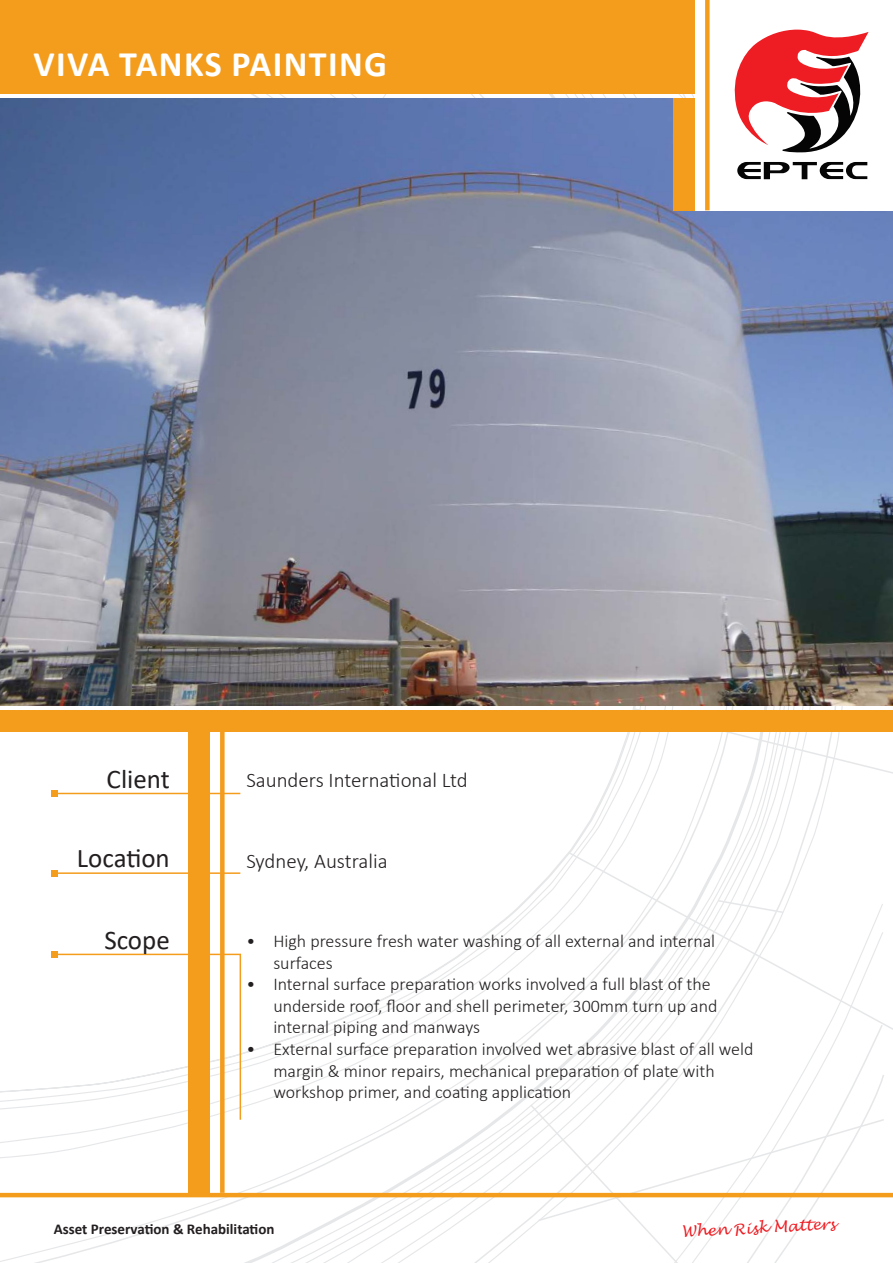
<style>
.page{position:relative;width:893px;height:1263px;background:#fff}
.page>*{position:absolute;margin:0;border:0;box-sizing:border-box;transform-origin:0 0}
.t1{font:700 36px "Calibri";letter-spacing:.04em;color:#fff}
.t2{font:27px "Calibri";color:#231f20}
.t3{font:300 21px "Calibri";color:#231f20}
.t4{font:300 18px/21.6px "Calibri";color:#231f20}
.t5{font:700 15px "Calibri";color:#231f20}
.t6{font:italic 15px "Lucida Handwriting";color:#ee1d23}
</style>
<div class="page">
<svg style="left:266px;top:94px;width:204px;height:1169px"></svg>
<svg style="left:529px;top:706px;width:364px;height:537px"></svg>
<svg style="left:658px;top:903px;width:226px;height:360px"></svg>
<svg style="left:740px;top:1023px;width:145px;height:240px"></svg>
<svg style="left:342px;top:94px;width:125px;height:4px"></svg>
<img style="left:0;top:98px;width:893px;height:608px">
<div style="left:694px;top:0;width:199px;height:210px;background:#fff"></div>
<div style="left:0;top:0;width:694px;height:94px;background:#f49d1d"></div>
<hr style="left:0;top:1193px;width:893px;height:4px;background:#f49d1d">
<div style="left:220px;top:716px;width:5px;height:477px;background:#f49d1d"></div>
<div style="left:705px;top:0;width:5px;height:210px;background:#f49d1d"></div>
<div style="left:673px;top:98px;width:21px;height:112px;background:#f49d1d"></div>
<div style="left:0;top:710px;width:893px;height:22px;background:#f49d1d"></div>
<div style="left:188px;top:721px;width:21px;height:474px;background:#f49d1d"></div>
<svg style="left:730px;top:29px;width:160px;height:197px"></svg>
<hr style="left:54px;top:793px;width:186px;height:1px;background:#f49d1d">
<div style="left:51px;top:790px;width:6px;height:7px;background:#f49d1d"></div>
<hr style="left:54px;top:872px;width:186px;height:2px;background:#f49d1d">
<svg style="left:51px;top:870px;width:6px;height:6px"></svg>
<svg style="left:51px;top:951px;width:191px;height:170px"></svg>
<h1 class="t1" style="left:33px;top:39px;width:355px">VIVA TANKS PAINTING</h1>
<h2 class="t2" style="left:107px;top:760px;width:65px">Client</h2>
<h2 class="t2" style="left:77px;top:839px;width:94px">Location</h2>
<p class="t3" style="left:246px;top:767px;width:223px">Saunders International Ltd</p>
<p class="t3" style="left:246px;top:848px;width:143px">Sydney, Australia</p>
<h2 class="t2" style="left:104px;top:921px;width:67px">Scope</h2>
<p class="t4" style="left:273px;top:930px;width:443px;text-indent:-27px">• High pressure fresh water washing of all external and internal surfaces</p>
<p class="t4" style="left:273px;top:973px;width:446px;text-indent:-27px">• Internal surface preparation works involved a full blast of the underside roof, floor and shell perimeter, 300mm turn up and internal piping and manways</p>
<p class="t4" style="left:273px;top:1038px;width:482px;text-indent:-27px">• External surface preparation involved wet abrasive blast of all weld margin &amp; minor repairs, mechanical preparation of plate with workshop primer, and coating application</p>
<p class="t5" style="left:54px;top:1218px;width:222px">Asset Preservation &amp; Rehabilitation</p>
<p class="t6" style="left:681px;top:1223px;width:155px;rotate:-3deg">When Risk Matters</p>
</div>
